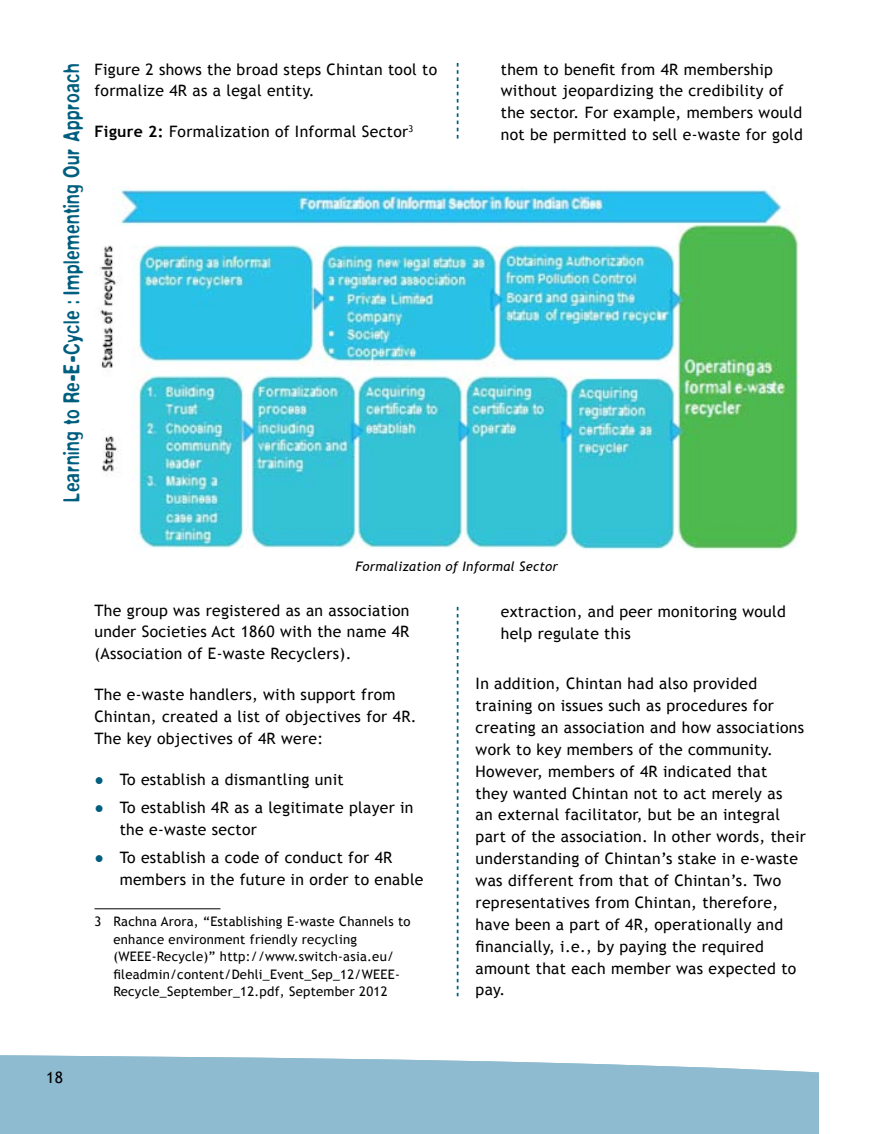
<style>
.page{position:relative;width:882px;height:1134px;background:#fff}
.page>*{position:absolute;margin:0;border:0;box-sizing:border-box;transform-origin:0 0}
.t1{font:100 21px "Washout";color:#005e7f}
.t2{font:15.75px/21.9px "Trebuchet MS";letter-spacing:.02em;color:#000}
.t3{font:13.12px/17.5px "Trebuchet MS";letter-spacing:.02em;color:#000}
.t4{font:italic 13.12px "Trebuchet MS";letter-spacing:.02em;color:#000}
.s1{font-weight:700}
.s2{color:#005e7f}
</style>
<div class="page">
<svg style="left:0;top:1055px;width:819px;height:79px;background:#96c0d3"></svg>
<hr style="left:94px;top:908px;width:126px;height:1px;background:#000">
<svg style="left:457px;top:607px;width:1px;height:389px"></svg>
<svg style="left:457px;top:63px;width:1px;height:76px"></svg>
<img style="left:100px;top:187px;width:699px;height:363px">
<h1 class="t1" style="left:63px;top:502px;width:441px;rotate:-90deg">Learning to Re-E-Cycle : Implementing Our Approach</h1>
<p class="t2" style="left:94px;top:58px;width:344px">Figure 2 shows the broad steps Chintan tool to formalize 4R as a legal entity.</p>
<p class="t2" style="left:94px;top:121px;width:320px"><span class="s1">Figure 2:</span> Formalization of Informal Sector<sup>3</sup></p>
<p class="t2" style="left:501px;top:58px;width:304px">them to benefit from 4R membership without jeopardizing the credibility of the sector. For example, members would not be permitted to sell e-waste for gold</p>
<p class="t4" style="left:355px;top:559px;width:204px">Formalization of Informal Sector</p>
<p class="t2" style="left:94px;top:599px;width:317px;text-align:justify">The group was registered as an association under Societies Act 1860 with the name 4R (Association of E-waste Recyclers).</p>
<p class="t2" style="left:94px;top:684px;width:324px">The e-waste handlers, with support from<br>Chintan, created a list of objectives for 4R.<br>The key objectives of 4R were:</p>
<p class="t2" style="left:94px;top:768px;width:251px"><span class="s2">●</span> To establish a dismantling unit</p>
<p class="t2" style="left:120px;top:796px;width:295px;text-indent:-25px"><span class="s2">●</span> To establish 4R as a legitimate player in the e-waste sector</p>
<p class="t2" style="left:120px;top:847px;width:305px;text-indent:-25px"><span class="s2">●</span> To establish a code of conduct for 4R members in the future in order to enable</p>
<p class="t3" style="left:113px;top:913px;width:299px;text-indent:-19px">3 Rachna Arora, “Establishing E-waste Channels to enhance environment friendly recycling (WEEE-Recycle)” http://www.switch-asia.eu/ fileadmin/content/Dehli_Event_Sep_12/WEEE-Recycle_September_12.pdf, September 2012</p>
<p class="t2" style="left:501px;top:601px;width:287px">extraction, and peer monitoring would help regulate this</p>
<p class="t2" style="left:476px;top:673px;width:332px">In addition, Chintan had also provided training on issues such as procedures for creating an association and how associations work to key members of the community.<br>However, members of 4R indicated that<br>they wanted Chintan not to act merely as<br>an external facilitator, but be an integral part of the association. In other words, their understanding of Chintan’s stake in e-waste was different from that of Chintan’s. Two representatives from Chintan, therefore, have been a part of 4R, operationally and financially, i.e., by paying the required amount that each member was expected to pay.</p>
<p class="t2" style="left:46px;top:1066px;width:18px">18</p>
</div>
